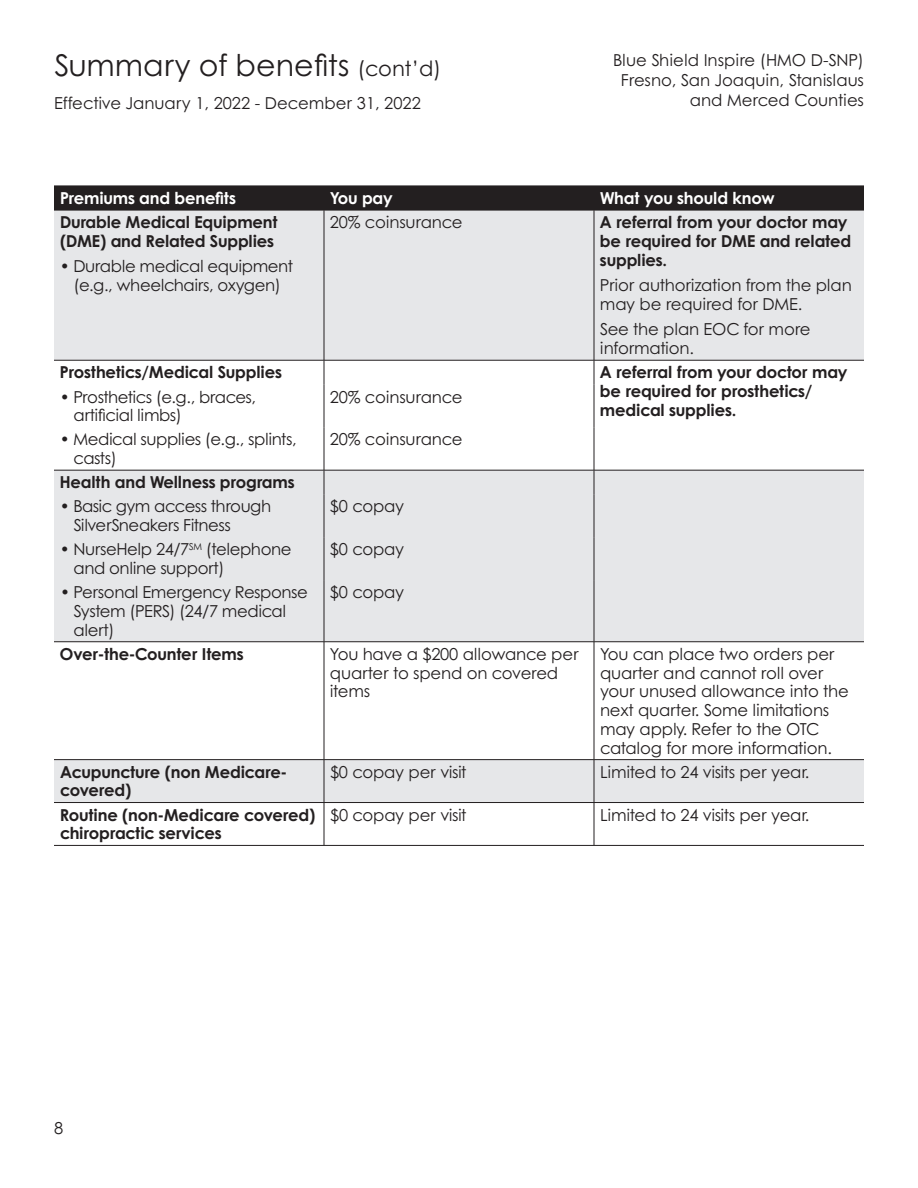
<style>
.page{position:relative;width:918px;height:1188px;background:#fff}
.page>*{position:absolute;margin:0;border:0;box-sizing:border-box;transform-origin:0 0}
.t1{font:30px "Century Gothic B";color:#231f20}
.t2{font:16.5px/18.8px "Century Gothic B";letter-spacing:-.02em;color:#231f20}
.t3{font:700 16.5px/18.8px "Century Gothic B";letter-spacing:-.01em;color:#231f20}
.t4{font:16.5px/19.8px "Century Gothic B";color:#231f20;text-align:right}
.t5{font:700 16.5px "Century Gothic B";letter-spacing:-.01em;color:#fff}
.s1{font-size:21px}
</style>
<div class="page">
<svg style="left:54px;top:211px;width:810px;height:591px;fill:#e6e7e9"></svg>
<div style="left:54px;top:186px;width:810px;height:24px;background:#231f20"></div>
<hr style="left:54px;top:210px;width:270px;height:1px;background:#231f20">
<hr style="left:324px;top:210px;width:270px;height:1px;background:#231f20">
<hr style="left:324px;top:210px;width:1px;height:150px;background:#231f20">
<hr style="left:594px;top:210px;width:270px;height:1px;background:#231f20">
<hr style="left:594px;top:210px;width:1px;height:150px;background:#231f20">
<hr style="left:54px;top:360px;width:270px;height:1px;background:#231f20">
<hr style="left:324px;top:360px;width:270px;height:1px;background:#231f20">
<svg style="left:324px;top:360px;width:1px;height:24px"></svg>
<hr style="left:594px;top:360px;width:270px;height:1px;background:#231f20">
<svg style="left:594px;top:360px;width:1px;height:24px"></svg>
<hr style="left:324px;top:427px;width:1px;height:43px;background:#231f20">
<hr style="left:594px;top:427px;width:1px;height:43px;background:#231f20">
<hr style="left:54px;top:470px;width:270px;height:1px;background:#231f20">
<hr style="left:324px;top:470px;width:270px;height:1px;background:#231f20">
<svg style="left:324px;top:470px;width:1px;height:24px"></svg>
<hr style="left:594px;top:470px;width:270px;height:1px;background:#231f20">
<svg style="left:594px;top:470px;width:1px;height:24px"></svg>
<hr style="left:324px;top:580px;width:1px;height:62px;background:#231f20">
<hr style="left:594px;top:580px;width:1px;height:62px;background:#231f20">
<hr style="left:54px;top:641px;width:270px;height:1px;background:#231f20">
<hr style="left:324px;top:641px;width:270px;height:1px;background:#231f20">
<hr style="left:324px;top:642px;width:1px;height:117px;background:#231f20">
<hr style="left:594px;top:641px;width:270px;height:1px;background:#231f20">
<hr style="left:594px;top:642px;width:1px;height:117px;background:#231f20">
<hr style="left:54px;top:759px;width:270px;height:1px;background:#231f20">
<hr style="left:324px;top:759px;width:270px;height:1px;background:#231f20">
<hr style="left:324px;top:760px;width:1px;height:42px;background:#231f20">
<hr style="left:594px;top:759px;width:270px;height:1px;background:#231f20">
<hr style="left:594px;top:760px;width:1px;height:42px;background:#231f20">
<hr style="left:54px;top:802px;width:270px;height:1px;background:#231f20">
<hr style="left:324px;top:802px;width:270px;height:1px;background:#231f20">
<hr style="left:324px;top:803px;width:1px;height:42px;background:#231f20">
<hr style="left:594px;top:802px;width:270px;height:1px;background:#231f20">
<hr style="left:594px;top:803px;width:1px;height:42px;background:#231f20">
<hr style="left:54px;top:845px;width:270px;height:1px;background:#231f20">
<hr style="left:324px;top:845px;width:270px;height:1px;background:#231f20">
<hr style="left:594px;top:845px;width:270px;height:1px;background:#231f20">
<hr style="left:324px;top:384px;width:1px;height:43px;background:#231f20">
<hr style="left:594px;top:384px;width:1px;height:43px;background:#231f20">
<hr style="left:324px;top:494px;width:1px;height:43px;background:#231f20">
<hr style="left:594px;top:494px;width:1px;height:43px;background:#231f20">
<hr style="left:324px;top:537px;width:1px;height:43px;background:#231f20">
<hr style="left:594px;top:537px;width:1px;height:43px;background:#231f20">
<h1 class="t1" style="left:54px;top:47px;width:389px">Summary of benefits <span class="s1">(cont’d)</span></h1>
<p class="t4" style="left:54px;top:93px;width:368px">Effective January 1, 2022 - December 31, 2022</p>
<p class="t4" style="left:613px;top:50px;width:252px">Blue Shield Inspire (HMO D-SNP)<br>Fresno, San Joaquin, Stanislaus and Merced Counties</p>
<p class="t5" style="left:60px;top:188px;width:177px">Premiums and benefits</p>
<p class="t5" style="left:330px;top:188px;width:64px">You pay</p>
<p class="t5" style="left:600px;top:188px;width:176px">What you should know</p>
<p class="t3" style="left:60px;top:213px;width:219px">Durable Medical Equipment (DME) and Related Supplies</p>
<p class="t2" style="left:60px;top:257px;width:234px;text-align:center">• Durable medical equipment (e.g., wheelchairs, oxygen)</p>
<p class="t2" style="left:330px;top:213px;width:134px">20% coinsurance</p>
<p class="t3" style="left:600px;top:213px;width:253px">A referral from your doctor may be required for DME and related supplies.</p>
<p class="t2" style="left:600px;top:276px;width:253px">Prior authorization from the plan may be required for DME.</p>
<p class="t2" style="left:600px;top:320px;width:212px">See the plan EOC for more information.</p>
<p class="t3" style="left:60px;top:363px;width:223px">Prosthetics/Medical Supplies</p>
<p class="t3" style="left:600px;top:363px;width:249px">A referral from your doctor may be required for prosthetics/ medical supplies.</p>
<p class="t2" style="left:73px;top:387px;width:184px;text-indent:-13px">• Prosthetics (e.g., braces, artificial limbs)</p>
<p class="t2" style="left:330px;top:387px;width:134px">20% coinsurance</p>
<p class="t2" style="left:73px;top:430px;width:225px;text-indent:-13px">• Medical supplies (e.g., splints, casts)</p>
<p class="t2" style="left:330px;top:430px;width:134px">20% coinsurance</p>
<p class="t3" style="left:60px;top:473px;width:236px">Health and Wellness programs</p>
<p class="t2" style="left:73px;top:497px;width:199px;text-indent:-13px">• Basic gym access through<br>SilverSneakers Fitness</p>
<p class="t2" style="left:330px;top:497px;width:76px">$0 copay</p>
<p class="t2" style="left:74px;top:540px;width:220px;text-indent:-14px">• NurseHelp 24/7<sup>SM</sup> (telephone and online support)</p>
<p class="t2" style="left:330px;top:540px;width:76px">$0 copay</p>
<p class="t2" style="left:74px;top:583px;width:236px;text-indent:-13px">• Personal Emergency Response<br>System (PERS) (24/7 medical alert)</p>
<p class="t2" style="left:330px;top:583px;width:76px">$0 copay</p>
<p class="t3" style="left:60px;top:644px;width:185px">Over-the-Counter Items</p>
<p class="t2" style="left:330px;top:644px;width:250px">You have a $200 allowance per quarter to spend on covered items</p>
<p class="t2" style="left:600px;top:644px;width:250px">You can place two orders per quarter and cannot roll over your unused allowance into the next quarter. Some limitations may apply. Refer to the OTC catalog for more information.</p>
<p class="t3" style="left:60px;top:762px;width:228px">Acupuncture (non Medicare&shy;covered)</p>
<p class="t2" style="left:330px;top:762px;width:138px">$0 copay per visit</p>
<p class="t2" style="left:600px;top:762px;width:211px">Limited to 24 visits per year.</p>
<p class="t3" style="left:60px;top:805px;width:257px">Routine (non-Medicare covered) chiropractic services</p>
<p class="t2" style="left:330px;top:805px;width:138px">$0 copay per visit</p>
<p class="t2" style="left:600px;top:805px;width:211px">Limited to 24 visits per year.</p>
<p class="t2" style="left:54px;top:1118px;width:11px">8</p>
</div>
